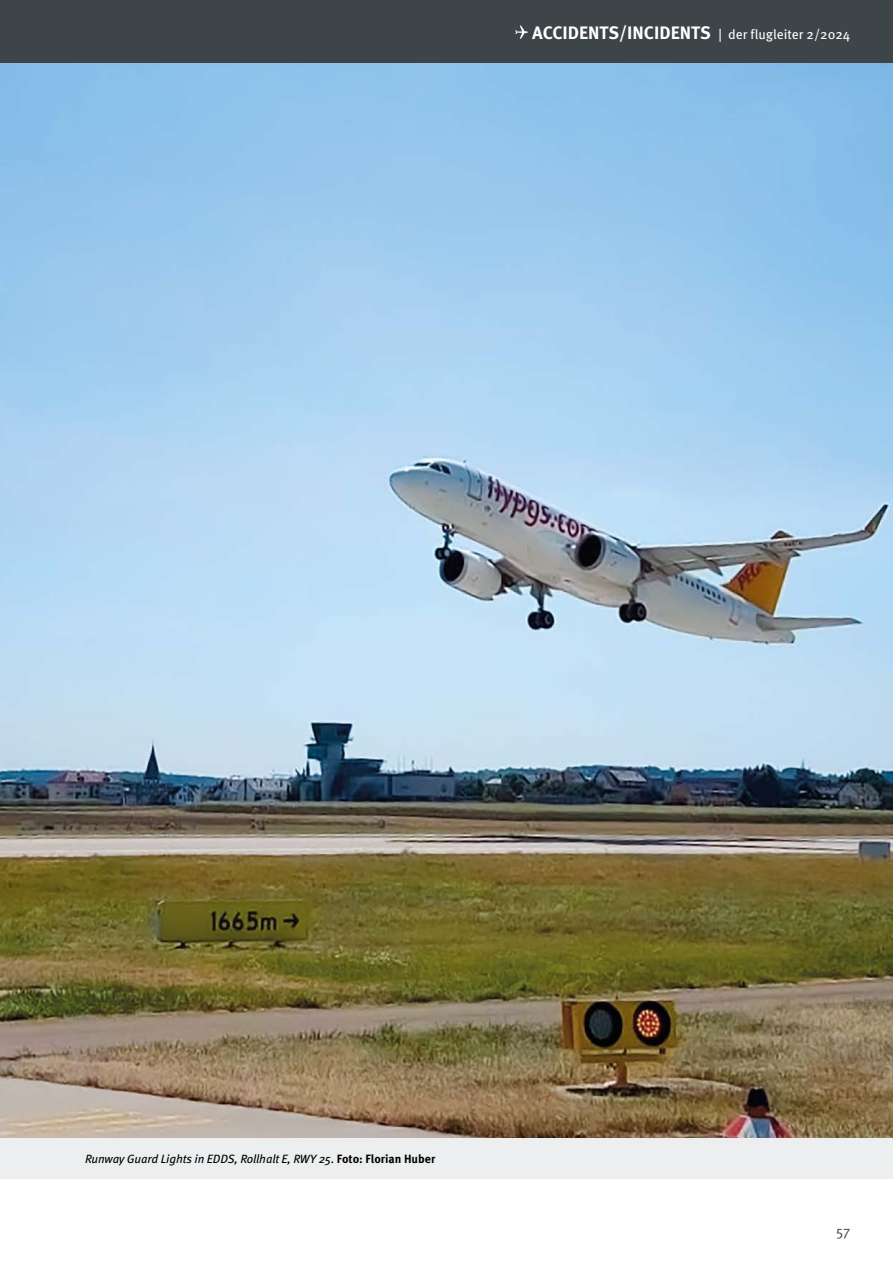
<style>
.page{position:relative;width:893px;height:1263px;background:#fff}
.page>*{position:absolute;margin:0;border:0;box-sizing:border-box;transform-origin:0 0}
.t1{font:14.25px "Meta Pro Norm";color:#3d4548}
.t2{font:13.5px "Meta Pro";color:#fff}
.t3{font:italic 12px "Meta Pro";letter-spacing:-.01em;color:#000}
.s1{font-weight:700;font-size:18px}
.s2{font-weight:700;font-style:normal}
</style>
<div class="page">
<div style="left:0;top:0;width:893px;height:64px;background:#3d4548"></div>
<svg style="left:515px;top:26px;width:13px;height:13px"></svg>
<img style="left:0;top:64px;width:893px;height:1074px">
<div style="left:0;top:1138px;width:893px;height:41px;background:#eceeef"></div>
<p class="t2" style="left:532px;top:24px;width:320px"><span class="s1">ACCIDENTS/INCIDENTS</span> | der flugleiter 2/2024</p>
<p class="t3" style="left:85px;top:1149px;width:352px">Runway Guard Lights in EDDS, Rollhalt E, RWY 25. <span class="s2">Foto: Florian Huber</span></p>
<p class="t1" style="left:836px;top:1221px;width:16px">57</p>
</div>
